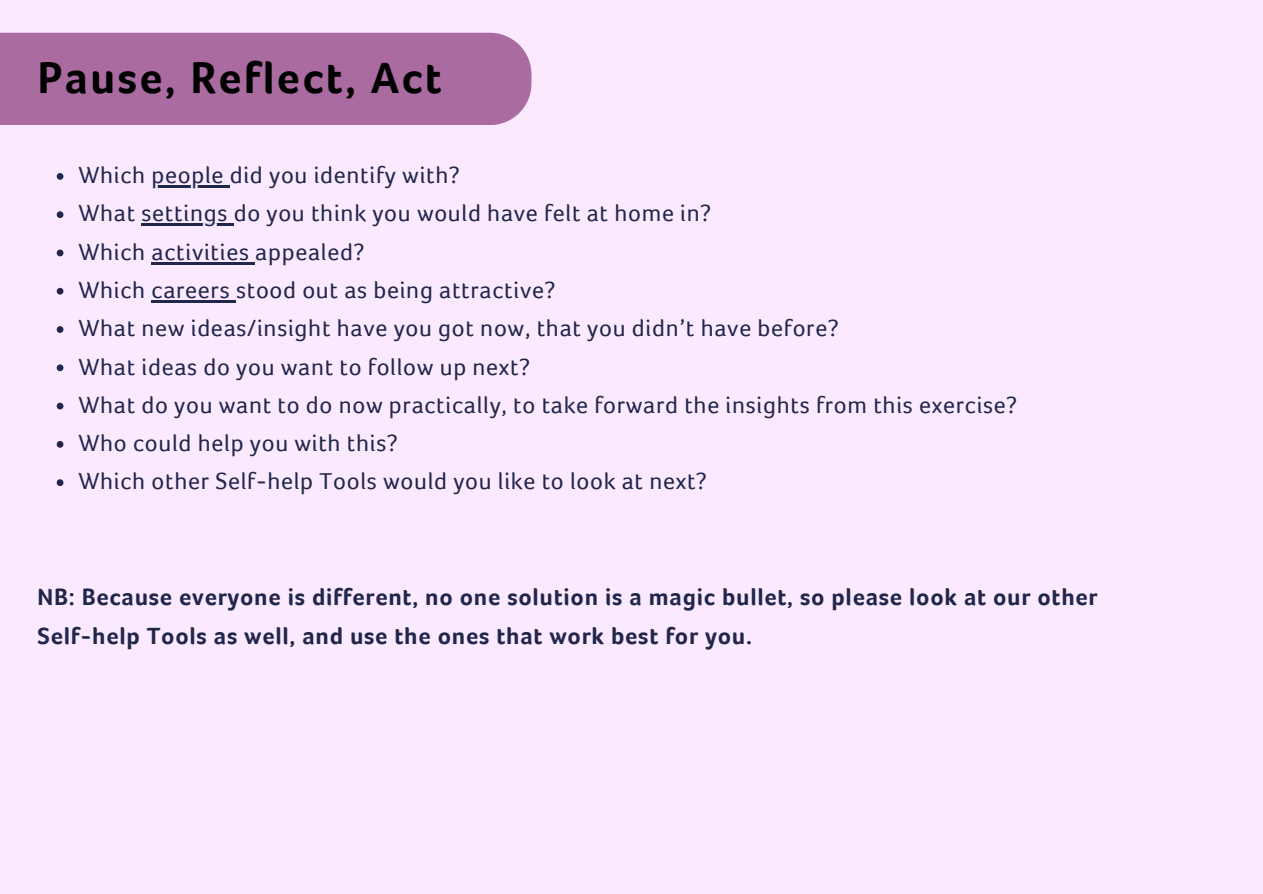
<style>
.page{position:relative;width:1263px;height:894px;background:#fff}
.page>*{position:absolute;margin:0;border:0;box-sizing:border-box;transform-origin:0 0}
.t1{font:700 45px "Foco";letter-spacing:.05em;color:#000}
.t2{font:24px/38.2px "Foco";letter-spacing:.03em;color:#21264b}
.t3{font:700 24px/38.2px "Foco";letter-spacing:.03em;color:#21264b}
</style>
<div class="page">
<div style="left:0;top:0;width:1263px;height:893px;background:#fbe9ff"></div>
<hr style="left:142px;top:224px;width:92px;height:2px;background:#21264b">
<hr style="left:152px;top:185px;width:78px;height:3px;background:#21264b">
<div style="left:0;top:33px;width:531px;height:92px;background:#a96ba0"></div>
<hr style="left:152px;top:262px;width:103px;height:2px;background:#21264b">
<hr style="left:152px;top:300px;width:84px;height:2px;background:#21264b">
<svg style="left:57px;top:173px;width:6px;height:7px"></svg>
<svg style="left:57px;top:211px;width:6px;height:7px"></svg>
<svg style="left:57px;top:249px;width:6px;height:7px"></svg>
<svg style="left:57px;top:288px;width:6px;height:6px"></svg>
<svg style="left:57px;top:326px;width:6px;height:7px"></svg>
<svg style="left:57px;top:364px;width:6px;height:7px"></svg>
<svg style="left:57px;top:402px;width:6px;height:7px"></svg>
<svg style="left:57px;top:441px;width:6px;height:6px"></svg>
<svg style="left:57px;top:479px;width:6px;height:7px"></svg>
<h1 class="t1" style="left:38px;top:53px;width:406px">Pause, Reflect, Act</h1>
<p class="t2" style="left:78px;top:156px;width:940px">Which people did you identify with?<br>What settings do you think you would have felt at home in?<br>Which activities appealed?<br>Which careers stood out as being attractive?<br>What new ideas/insight have you got now, that you didn’t have before?<br>What ideas do you want to follow up next?<br>What do you want to do now practically, to take forward the insights from this exercise?<br>Who could help you with this?<br>Which other Self-help Tools would you like to look at next?</p>
<p class="t3" style="left:38px;top:578px;width:1062px">NB: Because everyone is different, no one solution is a magic bullet, so please look at our other<br>Self-help Tools as well, and use the ones that work best for you.</p>
</div>
